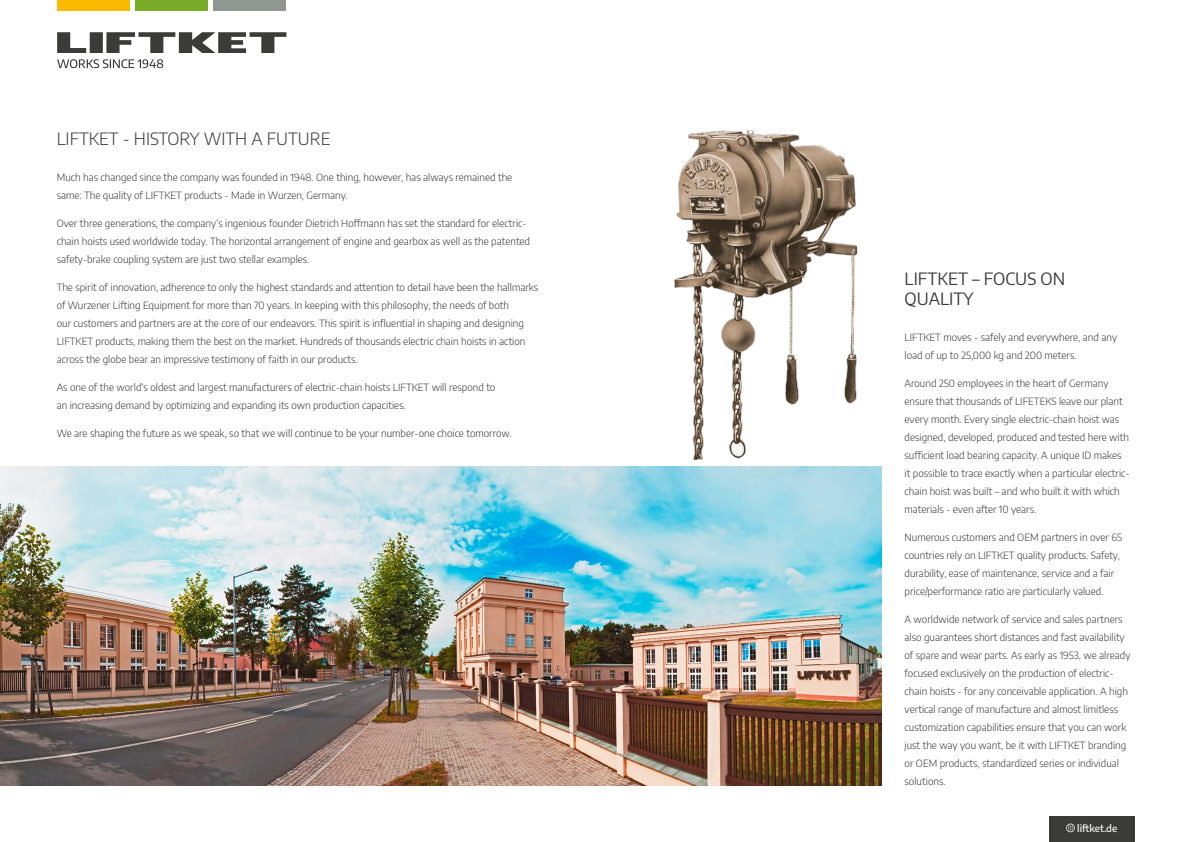
<style>
.page{position:relative;width:1191px;height:842px;background:#fff}
.page>*{position:absolute;margin:0;border:0;box-sizing:border-box;transform-origin:0 0}
.t1{font:300 17px "Encode Sans";color:#3b3b3a}
.t2{font:17px/20.4px "Encode Sans";color:#3b3b3a}
.t3{font:300 10px/18px "Encode Sans";color:#3b3b3a}
.t4{font:500 10px "Encode Sans";color:#fff}
</style>
<div class="page">
<img style="left:0;top:466px;width:882px;height:319px">
<div style="left:57px;top:0;width:73px;height:11px;background:#fbba00"></div>
<div style="left:213px;top:0;width:73px;height:11px;background:#909692"></div>
<div style="left:135px;top:0;width:73px;height:11px;background:#79ac29"></div>
<svg style="left:57px;top:32px;width:229px;height:21px"></svg>
<svg style="left:57px;top:59px;width:106px;height:9px"></svg>
<img style="left:674px;top:130px;width:184px;height:329px">
<div style="left:1049px;top:816px;width:85px;height:26px;background:#3b3b3a"></div>
<svg style="left:1066px;top:823px;width:8px;height:9px"></svg>
<h1 class="t1" style="left:57px;top:127px;width:275px">LIFTKET - HISTORY WITH A FUTURE</h1>
<p class="t3" style="left:57px;top:168px;width:457px">Much has changed since the company was founded in 1948. One thing, however, has always remained the same: The quality of LIFTKET products - Made in Wurzen, Germany.</p>
<p class="t3" style="left:57px;top:214px;width:475px">Over three generations, the company‘s ingenious founder Dietrich Hoffmann has set the standard for electric&shy;chain hoists used worldwide today. The horizontal arrangement of engine and gearbox as well as the patented safety-brake coupling system are just two stellar examples.</p>
<p class="t3" style="left:57px;top:278px;width:483px">The spirit of innovation, adherence to only the highest standards and attention to detail have been the hallmarks of Wurzener Lifting Equipment for more than 70 years. In keeping with this philosophy, the needs of both<br>our customers and partners are at the core of our endeavors. This spirit is influential in shaping and designing LIFTKET products, making them the best on the market. Hundreds of thousands electric chain hoists in action across the globe bear an impressive testimony of faith in our products.</p>
<p class="t3" style="left:57px;top:378px;width:440px">As one of the world‘s oldest and largest manufacturers of electric-chain hoists LIFTKET will respond to an increasing demand by optimizing and expanding its own production capacities.</p>
<p class="t3" style="left:57px;top:424px;width:456px">We are shaping the future as we speak, so that we will continue to be your number-one choice tomorrow.</p>
<h1 class="t2" style="left:904px;top:267px;width:162px">LIFTKET – FOCUS ON<br>QUALITY</h1>
<p class="t3" style="left:904px;top:328px;width:214px">LIFTKET moves - safely and everywhere, and any load of up to 25,000 kg and 200 meters.</p>
<p class="t3" style="left:904px;top:374px;width:226px">Around 250 employees in the heart of Germany ensure that thousands of LIFETEKS leave our plant every month. Every single electric-chain hoist was designed, developed, produced and tested here with sufficient load bearing capacity. A unique ID makes it possible to trace exactly when a particular electric&shy;chain hoist was built – and who built it with which materials - even after 10 years.</p>
<p class="t3" style="left:904px;top:528px;width:219px">Numerous customers and OEM partners in over 65 countries rely on LIFTKET quality products. Safety, durability, ease of maintenance, service and a fair price/performance ratio are particularly valued.</p>
<p class="t3" style="left:904px;top:610px;width:227px">A worldwide network of service and sales partners also guarantees short distances and fast availability of spare and wear parts. As early as 1953, we already focused exclusively on the production of electric&shy;chain hoists - for any conceivable application. A high vertical range of manufacture and almost limitless customization capabilities ensure that you can work just the way you want, be it with LIFTKET branding or OEM products, standardized series or individual solutions.</p>
<p class="t4" style="left:1077px;top:821px;width:42px">liftket.de</p>
</div>
